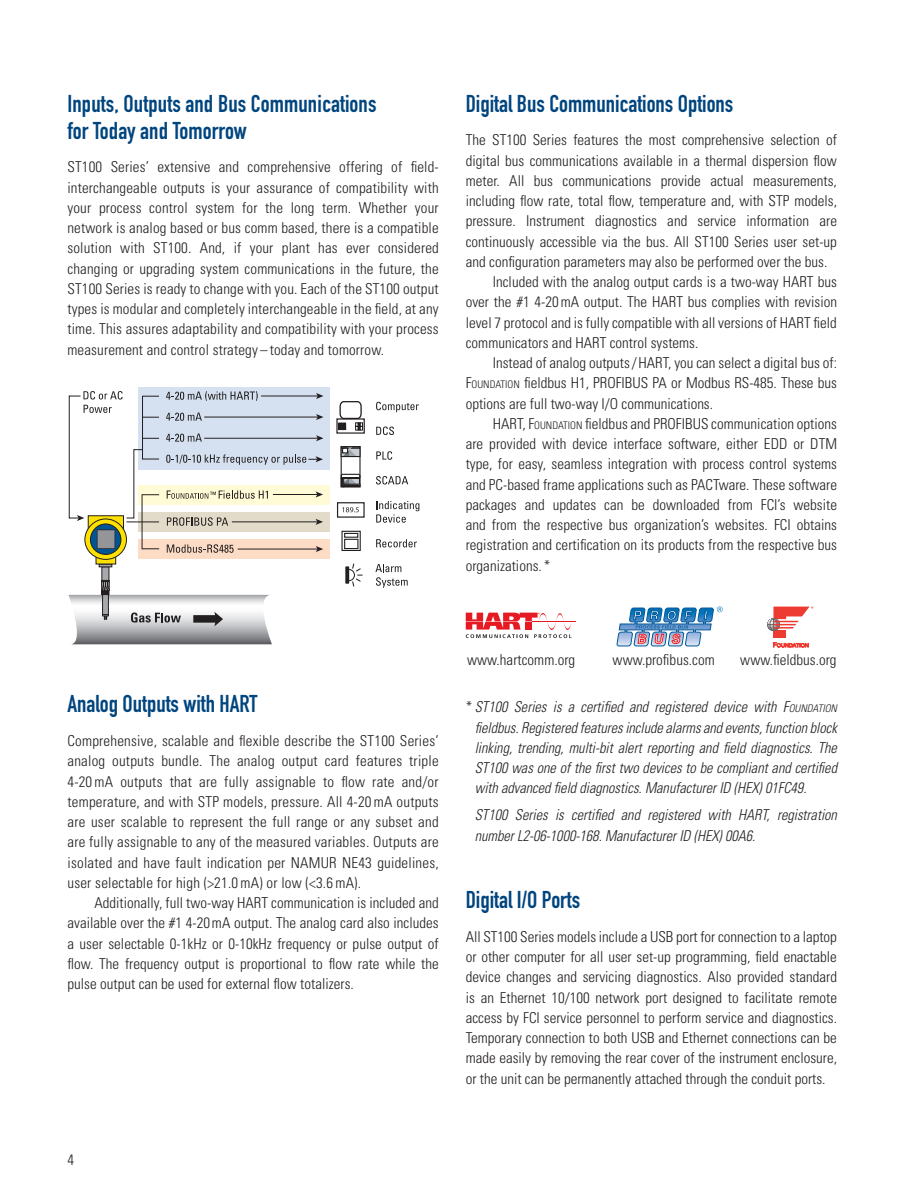
<style>
.page{position:relative;width:918px;height:1188px;background:#fff}
.page>*{position:absolute;margin:0;border:0;box-sizing:border-box;transform-origin:0 0}
.Subhead{font:24px/27px "DIN Engschrift Std";color:#01457f}
.Text_first_paragraph{font:300 condensed 15px/20.2px "Univers LT Std";letter-spacing:.005em;color:#231f20;text-align:justify}
.Text{font:300 condensed 15px/20.2px "Univers LT Std";color:#231f20;text-align:justify}
.Text-2{font:italic 300 condensed 15px/20.2px "Univers LT Std";color:#231f20;text-align:justify;scale:.96 1}
.s1{font-style:inherit}
.s2{font-size:10.5px}
.s3{font-style:normal}
</style>
<div class="page">
<div style="left:138px;top:387px;width:191px;height:83px;background:#d5e1f0"></div>
<div style="left:138px;top:485px;width:191px;height:20px;background:#fffbd6"></div>
<div style="left:138px;top:513px;width:191px;height:19px;background:#e3dbc9"></div>
<div style="left:138px;top:539px;width:191px;height:20px;background:#fddcc5"></div>
<div style="left:336px;top:418px;width:29px;height:16px;border:1px solid #231f20"></div>
<svg style="left:338px;top:401px;width:25px;height:29px"></svg>
<div style="left:341px;top:446px;width:20px;height:41px;border:1px solid #231f20"></div>
<svg style="left:341px;top:446px;width:20px;height:11px"></svg>
<svg style="left:342px;top:448px;width:6px;height:5px"></svg>
<svg style="left:340px;top:473px;width:21px;height:14px"></svg>
<div style="left:337px;top:502px;width:28px;height:16px;border:1px solid #231f20"></div>
<svg style="left:342px;top:507px;width:17px;height:5px"></svg>
<svg style="left:341px;top:530px;width:20px;height:21px"></svg>
<hr style="left:261px;top:396px;width:57px;height:1px;background:#231f20">
<svg style="left:316px;top:393px;width:8px;height:6px"></svg>
<hr style="left:204px;top:438px;width:114px;height:1px;background:#231f20">
<svg style="left:316px;top:435px;width:8px;height:6px"></svg>
<hr style="left:204px;top:417px;width:114px;height:1px;background:#231f20">
<svg style="left:316px;top:414px;width:8px;height:6px"></svg>
<hr style="left:238px;top:549px;width:80px;height:1px;background:#231f20">
<svg style="left:316px;top:546px;width:7px;height:6px"></svg>
<hr style="left:273px;top:494px;width:45px;height:1px;background:#231f20">
<svg style="left:316px;top:491px;width:7px;height:7px"></svg>
<hr style="left:232px;top:522px;width:86px;height:1px;background:#231f20">
<svg style="left:316px;top:519px;width:7px;height:6px"></svg>
<div style="left:102px;top:567px;width:7px;height:28px;background:#a8a9ad"></div>
<svg style="left:99px;top:565px;width:13px;height:2px"></svg>
<div style="left:96px;top:553px;width:20px;height:12px;background:#ffe101;border:1px solid #231f20"></div>
<svg style="left:85px;top:519px;width:41px;height:40px"></svg>
<div style="left:84px;top:518px;width:43px;height:42px;border:1px solid #231f20;border-radius:50%"></div>
<div style="left:90px;top:524px;width:31px;height:30px;background:#005595;border-radius:50%"></div>
<div style="left:90px;top:524px;width:31px;height:31px;border:1px solid #231f20;border-radius:50%"></div>
<svg style="left:69px;top:580px;width:203px;height:64px"></svg>
<svg style="left:376px;top:402px;width:43px;height:10px"></svg>
<svg style="left:376px;top:427px;width:18px;height:8px"></svg>
<svg style="left:376px;top:451px;width:16px;height:9px"></svg>
<svg style="left:376px;top:476px;width:32px;height:9px"></svg>
<svg style="left:376px;top:501px;width:43px;height:22px"></svg>
<svg style="left:376px;top:539px;width:41px;height:8px"></svg>
<svg style="left:375px;top:564px;width:33px;height:24px"></svg>
<svg style="left:68px;top:391px;width:92px;height:159px"></svg>
<svg style="left:166px;top:391px;width:92px;height:10px"></svg>
<svg style="left:166px;top:412px;width:36px;height:9px"></svg>
<svg style="left:166px;top:433px;width:36px;height:9px"></svg>
<svg style="left:166px;top:454px;width:157px;height:11px"></svg>
<svg style="left:167px;top:490px;width:101px;height:9px"></svg>
<svg style="left:167px;top:517px;width:61px;height:9px"></svg>
<svg style="left:167px;top:544px;width:67px;height:9px"></svg>
<hr style="left:127px;top:522px;width:32px;height:1px;background:#231f20">
<svg style="left:345px;top:563px;width:18px;height:24px"></svg>
<hr style="left:532px;top:621px;width:43px;height:1px;background:#e51a23">
<svg style="left:466px;top:613px;width:106px;height:25px"></svg>
<svg style="left:617px;top:607px;width:106px;height:39px"></svg>
<div style="left:773px;top:630px;width:13px;height:7px;background:#ee3b32"></div>
<svg style="left:773px;top:643px;width:35px;height:4px"></svg>
<svg style="left:767px;top:607px;width:46px;height:24px"></svg>
<p class="Subhead" style="left:68px;top:90px;width:311px">Inputs, Outputs and Bus Communications for Today and Tomorrow</p>
<p class="Text_first_paragraph" style="left:68px;top:157px;width:373px">ST100 Series’ extensive and comprehensive offering of field&shy;interchangeable outputs is your assurance of compatibility with your process control system for the long term. Whether your network is analog based or bus comm based, there is a compatible solution with ST100. And, if your plant has ever considered changing or upgrading system communications in the future, the ST100 Series is ready to change with you. Each of the ST100 output types is modular and completely interchangeable in the field, at any time. This assures adaptability and compatibility with your process measurement and control strategy – today and tomorrow.</p>
<p class="Subhead" style="left:466px;top:90px;width:269px">Digital Bus Communications Options</p>
<p class="Text_first_paragraph" style="left:466px;top:130px;width:373px">The ST100 Series features the most comprehensive selection of digital bus communications available in a thermal dispersion flow meter. All bus communications provide actual measurements, including flow rate, total flow, temperature and, with STP models, pressure. Instrument diagnostics and service information are continuously accessible via the bus. All ST100 Series user set-up and configuration parameters may also be performed over the bus.</p>
<p class="Text" style="left:466px;top:272px;width:373px;text-indent:27px">Included with the analog output cards is a two-way HART bus over the #1 4-20mA output. The HART bus complies with revision level 7 protocol and is fully compatible with all versions of HART field communicators and HART control systems.</p>
<p class="Text" style="left:466px;top:353px;width:373px;text-indent:27px">Instead of analog outputs/HART, you can select a digital bus of:<br><span class="s1">F</span><span class="s2">OUNDATION</span> fieldbus H1, PROFIBUS PA or Modbus RS-485. These bus options are full two-way I/O communications.</p>
<p class="Text" style="left:466px;top:413px;width:373px;text-indent:27px">HART, <span class="s1">F</span><span class="s2">OUNDATION</span> fieldbus and PROFIBUS communication options are provided with device interface software, either EDD or DTM type, for easy, seamless integration with process control systems and PC-based frame applications such as PACTware. These software packages and updates can be downloaded from FCI’s website and from the respective bus organization’s websites. FCI obtains registration and certification on its products from the respective bus organizations. *</p>
<p class="Subhead" style="left:68px;top:691px;width:191px">Analog Outputs with HART</p>
<p class="Text_first_paragraph" style="left:68px;top:731px;width:373px">Comprehensive, scalable and flexible describe the ST100 Series’ analog outputs bundle. The analog output card features triple 4-20mA outputs that are fully assignable to flow rate and/or temperature, and with STP models, pressure. All 4-20mA outputs are user scalable to represent the full range or any subset and are fully assignable to any of the measured variables. Outputs are isolated and have fault indication per NAMUR NE43 guidelines, user selectable for high (&gt;21.0mA) or low (&lt;3.6mA).</p>
<p class="Text" style="left:68px;top:893px;width:373px;text-indent:27px">Additionally, full two-way HART communication is included and available over the #1 4-20mA output. The analog card also includes a user selectable 0-1kHz or 0-10kHz frequency or pulse output of flow. The frequency output is proportional to flow rate while the pulse output can be used for external flow totalizers.</p>
<p class="Text_first_paragraph" style="left:68px;top:1150px;width:8px">4</p>
<p class="Text" style="left:467px;top:650px;width:110px">www.hartcomm.org</p>
<p class="Text" style="left:613px;top:650px;width:104px">www.profibus.com</p>
<p class="Text" style="left:740px;top:650px;width:98px">www.fieldbus.org</p>
<p class="Text-2" style="left:475px;top:697px;width:379px;text-indent:-9px"><span class="s3">*</span> ST100 Series is a certified and registered device with <span class="s1">F</span><span class="s2">OUNDATION </span>fieldbus. Registered features include alarms and events, function block linking, trending, multi-bit alert reporting and field diagnostics. The ST100 was one of the first two devices to be compliant and certified with advanced field diagnostics. Manufacturer ID (HEX) 01FC49.</p>
<p class="Text-2" style="left:475px;top:805px;width:379px">ST100 Series is certified and registered with HART, registration number L2-06-1000-168. Manufacturer ID (HEX) 00A6.</p>
<p class="Subhead" style="left:466px;top:886px;width:116px">Digital I/O Ports</p>
<p class="Text_first_paragraph" style="left:466px;top:926px;width:373px">All ST100 Series models include a USB port for connection to a laptop or other computer for all user set-up programming, field enactable device changes and servicing diagnostics. Also provided standard is an Ethernet 10/100 network port designed to facilitate remote access by FCI service personnel to perform service and diagnostics.<br>Temporary connection to both USB and Ethernet connections can be made easily by removing the rear cover of the instrument enclosure, or the unit can be permanently attached through the conduit ports.</p>
</div>
